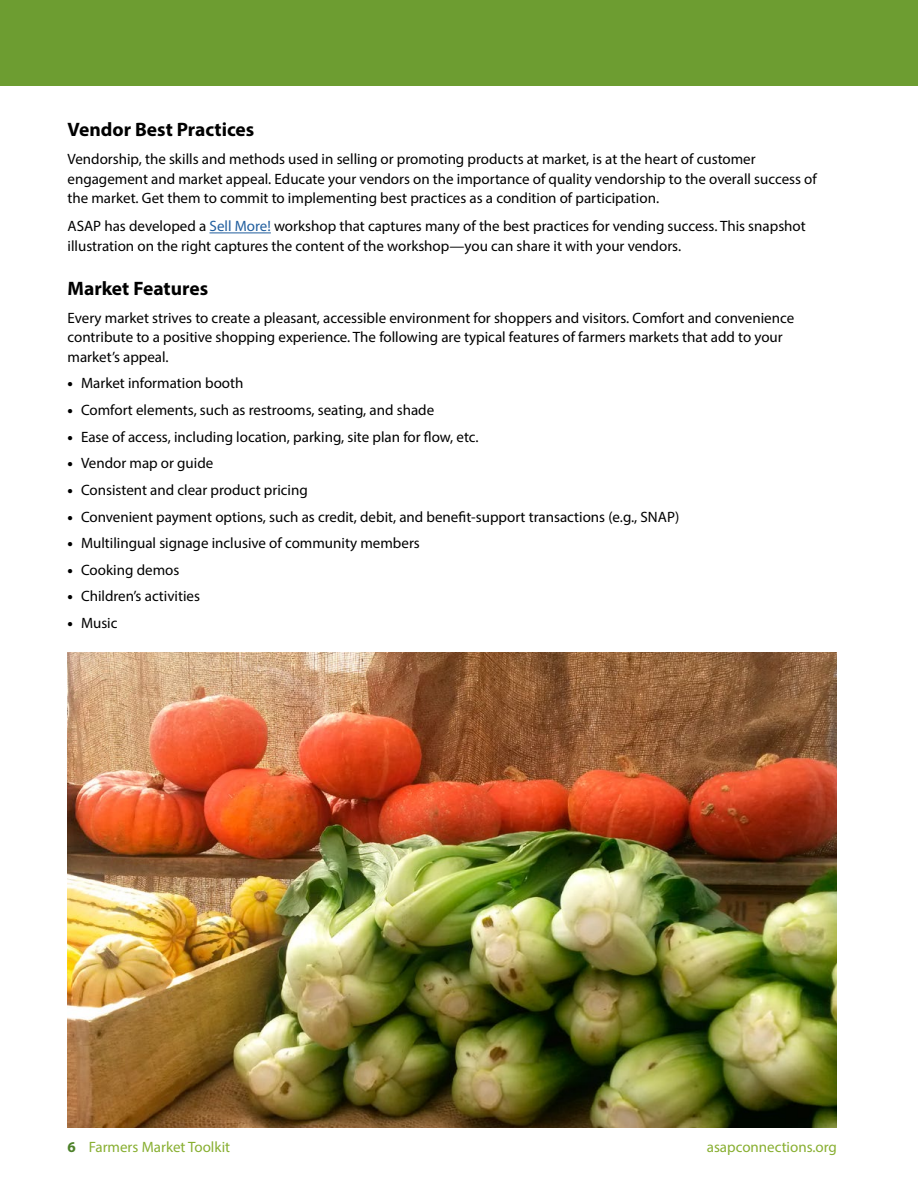
<style>
.page{position:relative;width:918px;height:1188px;background:#fff}
.page>*{position:absolute;margin:0;border:0;box-sizing:border-box;transform-origin:0 0}
.t1{font:700 19.5px "Myriad Pro";color:#000}
.t2{font:15px/19.5px "Myriad Pro";color:#000}
.t3{font:15px "Myriad Pro";color:#88af31}
.s1{color:#215e9e}
.s2{font-weight:900}
.s3{font-weight:700;color:#4d8129}
</style>
<div class="page">
<div style="left:0;top:0;width:918px;height:86px;background:#6d9d31"></div>
<hr style="left:210px;top:233px;width:61px;height:1px;background:#215e9e">
<img style="left:68px;top:652px;width:769px;height:475px">
<h1 class="t1" style="left:68px;top:117px;width:188px">Vendor Best Practices</h1>
<p class="t2" style="left:68px;top:149px;width:751px">Vendorship, the skills and methods used in selling or promoting products at market, is at the heart of customer engagement and market appeal. Educate your vendors on the importance of quality vendorship to the overall success of the market. Get them to commit to implementing best practices as a condition of participation.</p>
<p class="t2" style="left:68px;top:216px;width:740px">ASAP has developed a <span class="s1">Sell More!</span> workshop that captures many of the best practices for vending success. This snapshot illustration on the right captures the content of the workshop—you can share it with your vendors.</p>
<h1 class="t1" style="left:68px;top:275px;width:142px">Market Features</h1>
<p class="t2" style="left:68px;top:308px;width:728px">Every market strives to create a pleasant, accessible environment for shoppers and visitors. Comfort and convenience contribute to a positive shopping experience. The following are typical features of farmers markets that add to your market’s appeal.</p>
<p class="t2" style="left:68px;top:373px;width:177px"><span class="s2">•</span> Market information booth</p>
<p class="t2" style="left:68px;top:400px;width:368px"><span class="s2">•</span> Comfort elements, such as restrooms, seating, and shade</p>
<p class="t2" style="left:68px;top:427px;width:413px"><span class="s2">•</span> Ease of access, including location, parking, site plan for flow, etc.</p>
<p class="t2" style="left:68px;top:453px;width:147px"><span class="s2">•</span> Vendor map or guide</p>
<p class="t2" style="left:68px;top:480px;width:242px"><span class="s2">•</span> Consistent and clear product pricing</p>
<p class="t2" style="left:68px;top:507px;width:613px"><span class="s2">•</span> Convenient payment options, such as credit, debit, and benefit-support transactions (e.g., SNAP)</p>
<p class="t2" style="left:68px;top:533px;width:354px"><span class="s2">•</span> Multilingual signage inclusive of community members</p>
<p class="t2" style="left:68px;top:560px;width:113px"><span class="s2">•</span> Cooking demos</p>
<p class="t2" style="left:68px;top:586px;width:134px"><span class="s2">•</span> Children’s activities</p>
<p class="t2" style="left:68px;top:613px;width:52px"><span class="s2">•</span> Music</p>
<p class="t3" style="left:68px;top:1138px;width:164px"><span class="s3">6</span> Farmers Market Toolkit</p>
<p class="t3" style="left:707px;top:1138px;width:132px">asapconnections.org</p>
</div>
